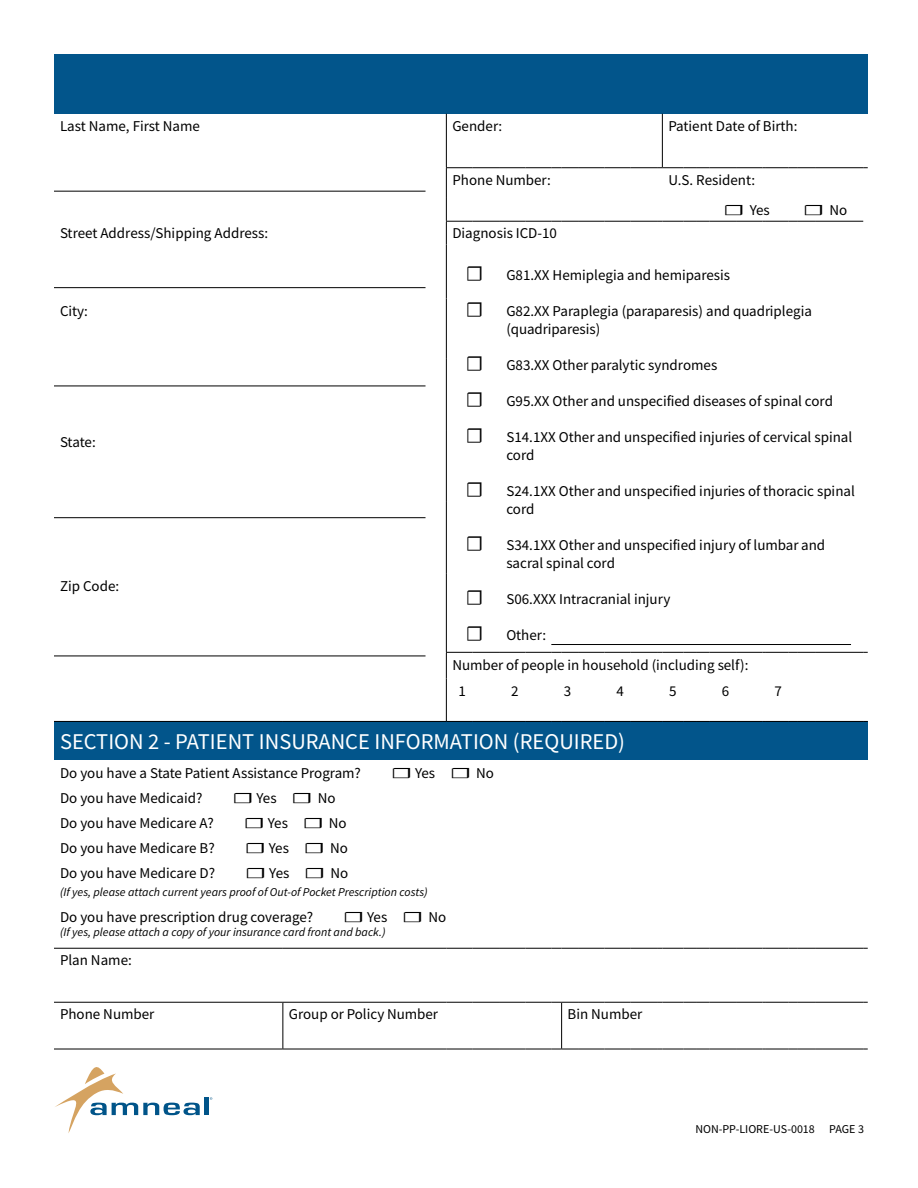
<style>
.page{position:relative;width:918px;height:1188px;background:#fff}
.page>*{position:absolute;margin:0;border:0;box-sizing:border-box;transform-origin:0 0}
.t1{font:22.5px "Source Sans Variable";color:#fff}
.t2{font:15px/18px "Source Sans Variable";color:#000}
.t3{font:15px "Source Sans Variable";color:#000;scale:1.75 1}
.t4{font:italic 12px "Source Sans Variable";color:#000}
.t5{font:12px "Source Sans Variable";color:#000}
.s1{font-family:"Minion Pro";font-size:21px}
</style>
<div class="page">
<div style="left:54px;top:721px;width:814px;height:39px;background:#02558b"></div>
<hr style="left:54px;top:948px;width:229px;height:1px;background:#000">
<hr style="left:283px;top:948px;width:163px;height:1px;background:#000">
<svg style="left:446px;top:948px;width:369px;height:1px"></svg>
<hr style="left:815px;top:948px;width:48px;height:1px;background:#000">
<div style="left:54px;top:54px;width:814px;height:60px;background:#02558b"></div>
<hr style="left:446px;top:114px;width:1px;height:53px;background:#000">
<hr style="left:446px;top:168px;width:1px;height:30px;background:#000">
<hr style="left:446px;top:244px;width:1px;height:54px;background:#000">
<hr style="left:446px;top:298px;width:1px;height:60px;background:#000">
<hr style="left:446px;top:358px;width:1px;height:72px;background:#000">
<hr style="left:446px;top:430px;width:1px;height:72px;background:#000">
<hr style="left:446px;top:502px;width:1px;height:72px;background:#000">
<hr style="left:446px;top:574px;width:1px;height:78px;background:#000">
<hr style="left:446px;top:678px;width:1px;height:43px;background:#000">
<hr style="left:662px;top:114px;width:1px;height:53px;background:#000">
<svg style="left:446px;top:167px;width:369px;height:1px"></svg>
<hr style="left:815px;top:167px;width:48px;height:1px;background:#000">
<svg style="left:446px;top:198px;width:369px;height:46px"></svg>
<hr style="left:815px;top:221px;width:48px;height:1px;background:#000">
<svg style="left:446px;top:652px;width:369px;height:26px"></svg>
<hr style="left:815px;top:652px;width:48px;height:1px;background:#000">
<hr style="left:54px;top:721px;width:229px;height:1px;background:#000">
<hr style="left:283px;top:721px;width:163px;height:1px;background:#000">
<svg style="left:446px;top:721px;width:369px;height:1px"></svg>
<hr style="left:815px;top:721px;width:48px;height:1px;background:#000">
<hr style="left:551px;top:644px;width:300px;height:1px;background:#000101">
<hr style="left:54px;top:191px;width:372px;height:1px;background:#000101">
<hr style="left:54px;top:287px;width:372px;height:1px;background:#000101">
<hr style="left:54px;top:386px;width:372px;height:1px;background:#000101">
<hr style="left:54px;top:517px;width:372px;height:1px;background:#000101">
<hr style="left:54px;top:656px;width:372px;height:1px;background:#000101">
<hr style="left:54px;top:1002px;width:229px;height:1px;background:#000">
<hr style="left:283px;top:1002px;width:163px;height:1px;background:#000">
<svg style="left:446px;top:1002px;width:369px;height:1px"></svg>
<hr style="left:815px;top:1002px;width:48px;height:1px;background:#000">
<hr style="left:54px;top:1049px;width:229px;height:1px;background:#000">
<hr style="left:283px;top:1049px;width:163px;height:1px;background:#000">
<hr style="left:815px;top:1049px;width:48px;height:1px;background:#000">
<hr style="left:282px;top:1003px;width:1px;height:46px;background:#000">
<hr style="left:561px;top:1003px;width:1px;height:46px;background:#000">
<svg style="left:446px;top:1049px;width:369px;height:1px"></svg>
<svg style="left:55px;top:1067px;width:145px;height:66px"></svg>
<hr style="left:205px;top:1097px;width:4px;height:18px;background:#005489">
<p class="t2" style="left:60px;top:117px;width:142px">Last Name, First Name</p>
<p class="t2" style="left:452px;top:117px;width:51px">Gender:</p>
<p class="t2" style="left:668px;top:117px;width:131px">Patient Date of Birth:</p>
<p class="t2" style="left:452px;top:171px;width:100px">Phone Number:</p>
<p class="t2" style="left:723px;top:165px;width:48px;line-height:30.3px;text-indent:-55px">U.S. Resident: ☐ Yes</p>
<p class="t3" style="left:803px;top:201px;width:27px">☐ No</p>
<p class="t2" style="left:60px;top:225px;width:210px">Street Address/Shipping Address:</p>
<p class="t2" style="left:452px;top:225px;width:106px">Diagnosis ICD-10</p>
<p class="t2" style="left:466px;top:266px;width:266px"><span class="s1">☐</span> G81.XX Hemiplegia and hemiparesis</p>
<p class="t2" style="left:506px;top:302px;width:307px;text-indent:-41px"><span class="s1">☐</span> G82.XX Paraplegia (paraparesis) and quadriplegia (quadriparesis)</p>
<p class="t2" style="left:466px;top:356px;width:253px"><span class="s1">☐</span> G83.XX Other paralytic syndromes</p>
<p class="t2" style="left:466px;top:392px;width:369px"><span class="s1">☐</span> G95.XX Other and unspecified diseases of spinal cord</p>
<p class="t2" style="left:506px;top:428px;width:347px;text-indent:-41px"><span class="s1">☐</span> S14.1XX Other and unspecified injuries of cervical spinal cord</p>
<p class="t2" style="left:506px;top:482px;width:350px;text-indent:-41px"><span class="s1">☐</span> S24.1XX Other and unspecified injuries of thoracic spinal cord</p>
<p class="t2" style="left:506px;top:536px;width:320px;text-indent:-41px"><span class="s1">☐</span> S34.1XX Other and unspecified injury of lumbar and sacral spinal cord</p>
<p class="t2" style="left:466px;top:590px;width:206px"><span class="s1">☐</span> S06.XXX Intracranial injury</p>
<p class="t2" style="left:452px;top:620px;width:298px;line-height:29.8px;text-indent:13px"><span class="s1">☐</span> Other:<br>Number of people in household (including self):</p>
<p class="t2" style="left:459px;top:683px;width:9px">1</p>
<p class="t2" style="left:511px;top:683px;width:9px">2</p>
<p class="t2" style="left:564px;top:683px;width:9px">3</p>
<p class="t2" style="left:617px;top:683px;width:9px">4</p>
<p class="t2" style="left:669px;top:683px;width:9px">5</p>
<p class="t2" style="left:722px;top:683px;width:9px">6</p>
<p class="t2" style="left:775px;top:683px;width:9px">7</p>
<p class="t1" style="left:60px;top:728px;width:567px">SECTION 2 - PATIENT INSURANCE INFORMATION (REQUIRED)</p>
<p class="t2" style="left:60px;top:764px;width:303px">Do you have a State Patient Assistance Program?</p>
<p class="t3" style="left:391px;top:764px;width:60px">☐ Yes ☐ No</p>
<p class="t2" style="left:60px;top:789px;width:144px">Do you have Medicaid?</p>
<p class="t3" style="left:232px;top:789px;width:60px">☐ Yes ☐ No</p>
<p class="t2" style="left:60px;top:814px;width:155px">Do you have Medicare A?</p>
<p class="t3" style="left:244px;top:814px;width:60px">☐ Yes ☐ No</p>
<p class="t2" style="left:60px;top:839px;width:156px">Do you have Medicare B?</p>
<p class="t3" style="left:245px;top:839px;width:60px">☐ Yes ☐ No</p>
<p class="t2" style="left:60px;top:865px;width:157px">Do you have Medicare D?</p>
<p class="t3" style="left:245px;top:864px;width:60px">☐ Yes ☐ No</p>
<p class="t4" style="left:60px;top:885px;width:369px">(If yes, please attach current years proof of Out-of Pocket Prescription costs)</p>
<p class="t2" style="left:60px;top:908px;width:255px">Do you have prescription drug coverage?</p>
<p class="t3" style="left:343px;top:908px;width:60px">☐ Yes ☐ No</p>
<p class="t4" style="left:60px;top:925px;width:327px">(If yes, please attach a copy of your insurance card front and back.)</p>
<p class="t2" style="left:60px;top:952px;width:73px">Plan Name:</p>
<p class="t2" style="left:60px;top:302px;width:30px">City:</p>
<p class="t2" style="left:60px;top:433px;width:37px">State:</p>
<p class="t2" style="left:60px;top:577px;width:61px">Zip Code:</p>
<p class="t2" style="left:60px;top:1006px;width:96px">Phone Number</p>
<p class="t2" style="left:289px;top:1006px;width:151px">Group or Policy Number</p>
<p class="t2" style="left:568px;top:1006px;width:76px">Bin Number</p>
<p class="t5" style="left:695px;top:1122px;width:170px">NON-PP-LIORE-US-0018 PAGE 3</p>
</div>
